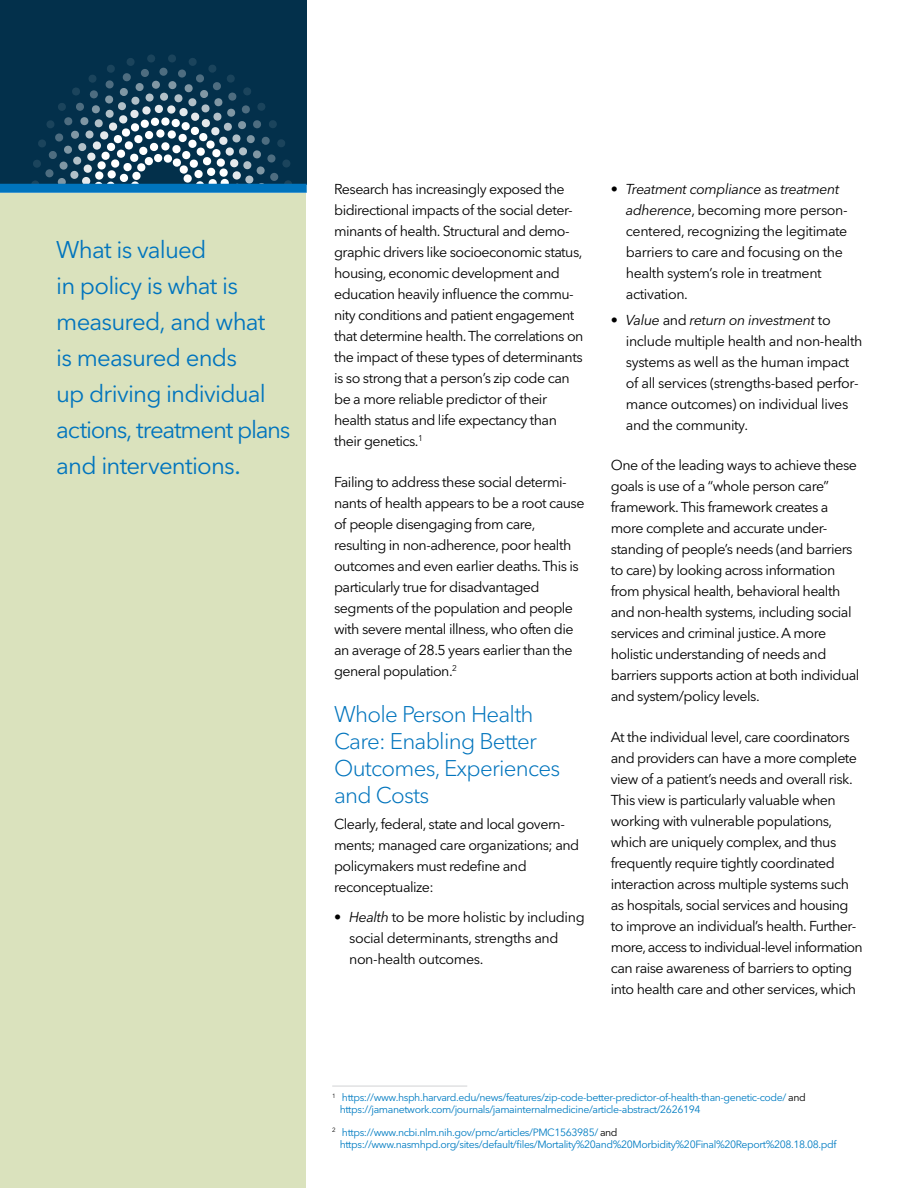
<style>
.page{position:relative;width:918px;height:1188px;background:#fff}
.page>*{position:absolute;margin:0;border:0;box-sizing:border-box;transform-origin:0 0}
.Sidebar_body_text{font:24px/36px "Avenir Next W1 G";letter-spacing:-.035em;color:#0074bd}
.Subhead-1_Cobalt{font:300 22.5px/27px "Avenir Next W1 G";letter-spacing:-.035em;color:#0074bd}
.Body{font:14.25px/21px "Avenir Next W1 G";letter-spacing:-.04em;color:#000}
.Body_before_bullet{font:14.25px/21px "Avenir Next W1 G";letter-spacing:-.04em;color:#000}
.Footnote{font:10.5px/12px "Avenir Next W1 G";letter-spacing:-.04em;color:#007cc2}
.s1{font-size:27px;color:#007cc2}
.s2{font-style:italic}
.s3{color:#000}
</style>
<div class="page">
<div style="left:0;top:194px;width:306px;height:994px;background:#dae2bd"></div>
<div style="left:0;top:0;width:307px;height:184px;background:#03304b"></div>
<svg style="left:31px;top:54px;width:261px;height:130px"></svg>
<div style="left:0;top:184px;width:307px;height:9px;background:#0074bd"></div>
<hr style="left:332px;top:1086px;width:135px;height:1px;background:#d1d2d4">
<p class="Sidebar_body_text" style="left:56px;top:231px;width:236px">What is valued<br>in policy is what is measured, and what<br>is measured ends<br>up driving individual actions, treatment plans and interventions<span class="s1">.</span></p>
<p class="Body" style="left:334px;top:179px;width:251px">Research has increasingly exposed the bidirectional impacts of the social deter&shy;minants of health. Structural and demo&shy;graphic drivers like socioeconomic status, housing, economic development and education heavily influence the commu&shy;nity conditions and patient engagement that determine health. The correlations on the impact of these types of determinants is so strong that a person’s zip code can be a more reliable predictor of their health status and life expectancy than their genetics.<sup>1</sup></p>
<p class="Body" style="left:334px;top:471px;width:252px">Failing to address these social determi&shy;nants of health appears to be a root cause of people disengaging from care, resulting in non-adherence, poor health outcomes and even earlier deaths. This is particularly true for disadvantaged segments of the population and people with severe mental illness, who often die an average of 28.5 years earlier than the general population.<sup>2</sup></p>
<p class="Subhead-1_Cobalt" style="left:334px;top:701px;width:228px">Whole Person Health<br>Care: Enabling Better<br>Outcomes, Experiences and Costs</p>
<p class="Body_before_bullet" style="left:334px;top:813px;width:247px">Clearly, federal, state and local govern&shy;ments; managed care organizations; and policymakers must redefine and reconceptualize:</p>
<p class="Body" style="left:349px;top:906px;width:237px;text-indent:-15px"><span class="s2">• Health</span> to be more holistic by including social determinants, strengths and non-health outcomes.</p>
<p class="Body" style="left:626px;top:179px;width:223px;text-indent:-15px"><span class="s2">• Treatment compliance</span> as <span class="s2">treatment adherence</span>, becoming more person&shy;centered, recognizing the legitimate barriers to care and focusing on the health system’s role in treatment activation.</p>
<p class="Body" style="left:626px;top:309px;width:238px;text-indent:-15px"><span class="s2">• Value</span> and <span class="s2">return on investment</span> to include multiple health and non-health systems as well as the human impact of all services (strengths-based perfor&shy;mance outcomes) on individual lives and the community.</p>
<p class="Body" style="left:611px;top:455px;width:250px">One of the leading ways to achieve these goals is use of a “whole person care” framework. This framework creates a more complete and accurate under&shy;standing of people’s needs (and barriers to care) by looking across information from physical health, behavioral health and non-health systems, including social services and criminal justice. A more holistic understanding of needs and barriers supports action at both individual and system/policy levels.</p>
<p class="Body" style="left:611px;top:726px;width:253px">At the individual level, care coordinators and providers can have a more complete view of a patient’s needs and overall risk.<br>This view is particularly valuable when working with vulnerable populations, which are uniquely complex, and thus frequently require tightly coordinated interaction across multiple systems such as hospitals, social services and housing to improve an individual’s health. Further&shy;more, access to individual-level information can raise awareness of barriers to opting into health care and other services, which</p>
<p class="Footnote" style="left:340px;top:1092px;width:468px;text-indent:-8px"><sup>1</sup> https://www.hsph.harvard.edu/news/features/zip-code-better-predictor-of-health-than-genetic-code/ <span class="s3">and </span>https://jamanetwork.com/journals/jamainternalmedicine/article-abstract/2626194</p>
<p class="Footnote" style="left:340px;top:1126px;width:498px;text-indent:-8px"><sup>2</sup> https://www.ncbi.nlm.nih.gov/pmc/articles/PMC1563985/ <span class="s3">and </span>https://www.nasmhpd.org/sites/default/files/Mortality%20and%20Morbidity%20Final%20Report%208.18.08.pdf</p>
</div>
